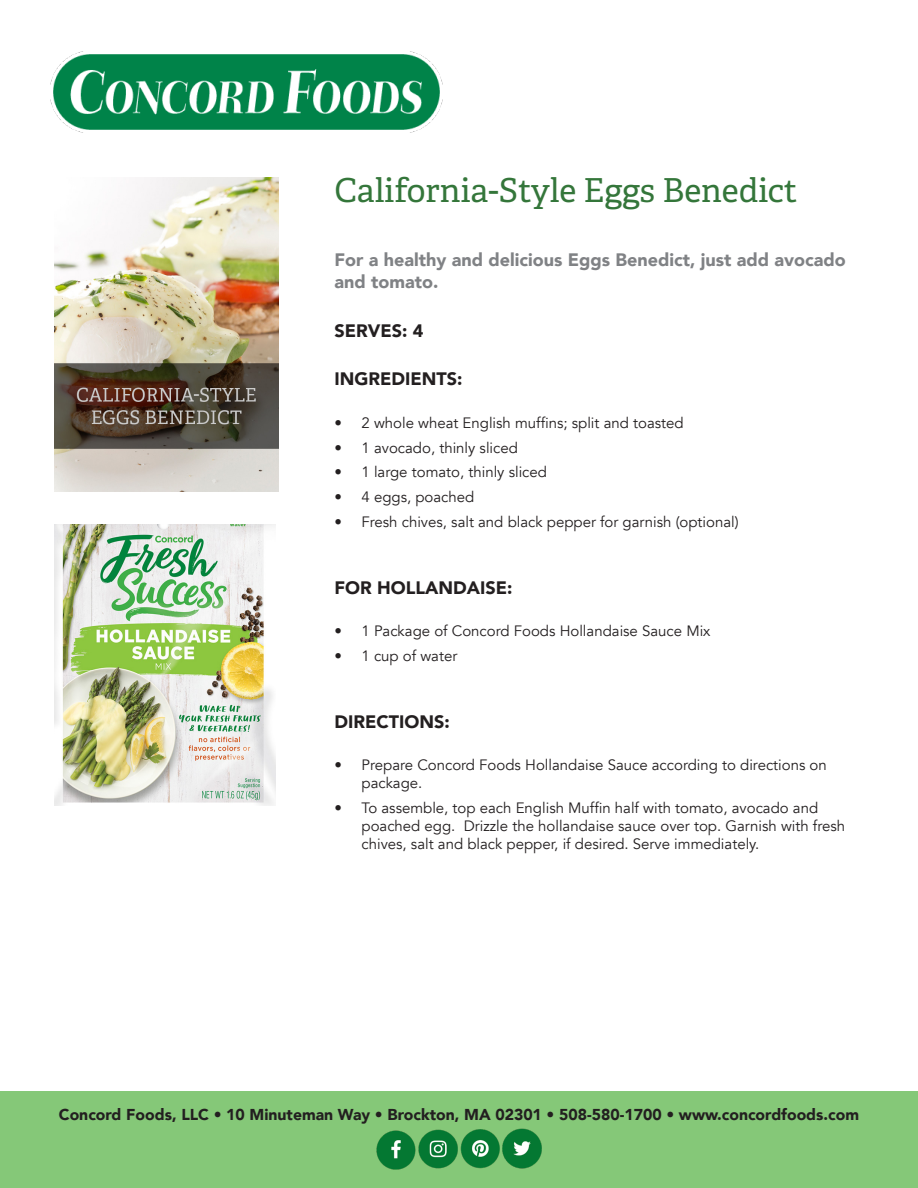
<style>
.page{position:relative;width:918px;height:1188px;background:#fff}
.page>*{position:absolute;margin:0;border:0;box-sizing:border-box;transform-origin:0 0}
.Name{font:33px "Adelle PE";color:#34763a}
.category{font:900 18px/21.6px "Avenir";color:#808285}
.heading_1{font:900 18px "Avenir";color:#231f20}
.t1{font:900 15.75px "Avenir";color:#231f20}
.t2{font:15px/18px "Avenir";color:#231f20}
</style>
<div class="page">
<div style="left:1px;top:1091px;width:917px;height:97px;background:#85c878"></div>
<img style="left:51px;top:52px;width:392px;height:81px">
<img style="left:376px;top:1128px;width:166px;height:42px">
<img style="left:54px;top:177px;width:225px;height:315px">
<img style="left:54px;top:525px;width:222px;height:280px">
<p class="Name" style="left:335px;top:166px;width:464px">California-Style Eggs Benedict</p>
<p class="category" style="left:335px;top:249px;width:513px">For a healthy and delicious Eggs Benedict, just add avocado and tomato.</p>
<p class="heading_1" style="left:335px;top:315px;width:90px">SERVES: 4</p>
<p class="heading_1" style="left:335px;top:363px;width:129px">INGREDIENTS:</p>
<p class="t2" style="left:335px;top:414px;width:351px">• 2 whole wheat English muffins; split and toasted</p>
<p class="t2" style="left:335px;top:439px;width:185px">• 1 avocado, thinly sliced</p>
<p class="t2" style="left:335px;top:464px;width:214px">• 1 large tomato, thinly sliced</p>
<p class="t2" style="left:335px;top:488px;width:141px">• 4 eggs, poached</p>
<p class="t2" style="left:335px;top:513px;width:406px">• Fresh chives, salt and black pepper for garnish (optional)</p>
<p class="heading_1" style="left:335px;top:572px;width:179px">FOR HOLLANDAISE:</p>
<p class="t2" style="left:335px;top:622px;width:378px">• 1 Package of Concord Foods Hollandaise Sauce Mix</p>
<p class="t2" style="left:335px;top:647px;width:124px">• 1 cup of water</p>
<p class="heading_1" style="left:335px;top:706px;width:117px">DIRECTIONS:</p>
<p class="t2" style="left:362px;top:756px;width:467px;text-indent:-27px">• Prepare Concord Foods Hollandaise Sauce according to directions on package.</p>
<p class="t2" style="left:362px;top:799px;width:485px;text-indent:-27px">• To assemble, top each English Muffin half with tomato, avocado and poached egg. Drizzle the hollandaise sauce over top. Garnish with fresh chives, salt and black pepper, if desired. Serve immediately.</p>
<p class="t1" style="left:59px;top:1101px;width:802px">Concord Foods, LLC • 10 Minuteman Way • Brockton, MA 02301 • 508-580-1700 • www.concordfoods.com</p>
</div>
